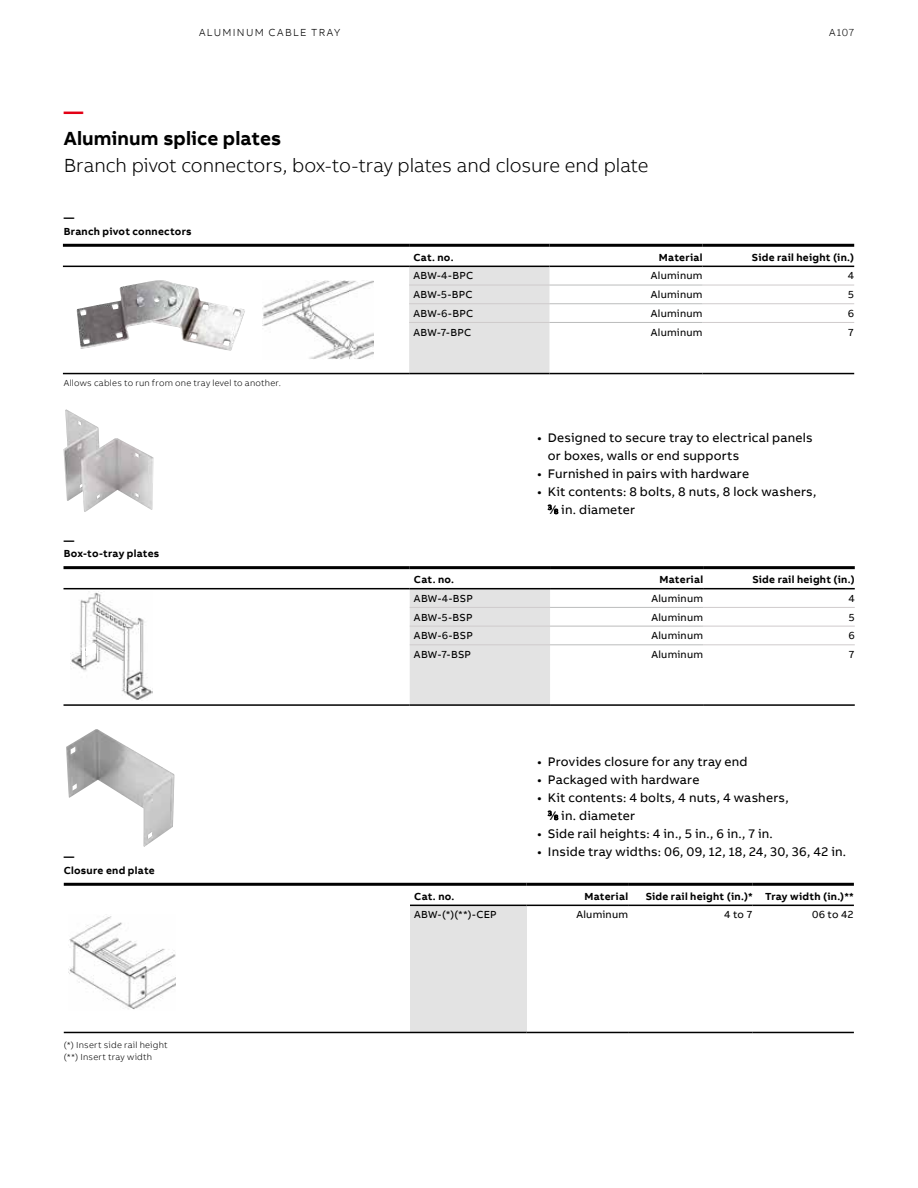
<style>
.page{position:relative;width:918px;height:1188px;background:#fff}
.page>*{position:absolute;margin:0;border:0;box-sizing:border-box;transform-origin:0 0}
.t1{font:300 19.5px "AB Bvoice";letter-spacing:-.005em;color:#000}
.t2{font:700 19.5px "AB Bvoice";letter-spacing:.005em;color:#000}
.t3{font:700 19.5px "AB Bvoice";color:#e30015}
.t4{font:12.75px/18px "AB Bvoice";letter-spacing:.015em;color:#000}
.t5{font:10.5px "AB Bvoice";letter-spacing:.02em;color:#000}
.t6{font:700 10.5px/13.5px "AB Bvoice";letter-spacing:.025em;color:#000}
.t7{font:300 10.5px "AB Bvoice";letter-spacing:.12em;color:#000}
.t8{font:300 9px/12px "AB Bvoice";letter-spacing:.025em;color:#000}
.s1{font-size:7.05px}
</style>
<div class="page">
<div style="left:409px;top:267px;width:140px;height:106px;background:#e3e3e3"></div>
<hr style="left:409px;top:285px;width:140px;height:1px;background:#cfcbcc">
<hr style="left:703px;top:285px;width:151px;height:1px;background:#cfcbcc">
<hr style="left:409px;top:303px;width:140px;height:1px;background:#cfcbcc">
<hr style="left:703px;top:303px;width:151px;height:1px;background:#cfcbcc">
<hr style="left:409px;top:322px;width:140px;height:1px;background:#cfcbcc">
<hr style="left:703px;top:322px;width:151px;height:1px;background:#cfcbcc">
<hr style="left:549px;top:266px;width:154px;height:1px;background:#000">
<hr style="left:549px;top:373px;width:154px;height:1px;background:#000">
<hr style="left:549px;top:285px;width:154px;height:1px;background:#bbbcbc">
<hr style="left:549px;top:303px;width:154px;height:1px;background:#bbbcbc">
<hr style="left:549px;top:322px;width:154px;height:1px;background:#bbbcbc">
<hr style="left:63px;top:244px;width:346px;height:3px;background:#000">
<hr style="left:409px;top:244px;width:140px;height:3px;background:#000">
<hr style="left:549px;top:244px;width:154px;height:3px;background:#000">
<hr style="left:703px;top:244px;width:151px;height:3px;background:#000">
<hr style="left:409px;top:266px;width:140px;height:1px;background:#000">
<hr style="left:703px;top:266px;width:151px;height:1px;background:#000">
<hr style="left:63px;top:266px;width:346px;height:1px;background:#000">
<hr style="left:63px;top:373px;width:346px;height:1px;background:#000">
<hr style="left:409px;top:373px;width:140px;height:1px;background:#000">
<hr style="left:703px;top:373px;width:151px;height:1px;background:#000">
<div style="left:410px;top:905px;width:117px;height:127px;background:#e3e3e3"></div>
<hr style="left:410px;top:883px;width:117px;height:3px;background:#000">
<hr style="left:527px;top:883px;width:101px;height:3px;background:#000">
<hr style="left:628px;top:883px;width:125px;height:3px;background:#000">
<hr style="left:753px;top:883px;width:101px;height:3px;background:#000">
<hr style="left:410px;top:905px;width:117px;height:1px;background:#000">
<hr style="left:628px;top:905px;width:125px;height:1px;background:#000">
<hr style="left:527px;top:905px;width:101px;height:1px;background:#000">
<hr style="left:753px;top:905px;width:101px;height:1px;background:#000">
<hr style="left:64px;top:883px;width:346px;height:3px;background:#000">
<hr style="left:64px;top:1032px;width:346px;height:1px;background:#000">
<hr style="left:410px;top:1032px;width:117px;height:1px;background:#000">
<hr style="left:527px;top:1032px;width:101px;height:1px;background:#000">
<hr style="left:628px;top:1032px;width:125px;height:1px;background:#000">
<hr style="left:753px;top:1032px;width:101px;height:1px;background:#000">
<img style="left:66px;top:729px;width:108px;height:118px">
<img style="left:69px;top:916px;width:107px;height:93px">
<img style="left:77px;top:280px;width:168px;height:71px">
<img style="left:263px;top:281px;width:111px;height:78px">
<div style="left:410px;top:589px;width:140px;height:115px;background:#e3e3e3"></div>
<hr style="left:410px;top:607px;width:140px;height:1px;background:#cfcbcc">
<hr style="left:703px;top:607px;width:152px;height:1px;background:#cfcbcc">
<hr style="left:410px;top:626px;width:140px;height:1px;background:#cfcbcc">
<hr style="left:703px;top:626px;width:152px;height:1px;background:#cfcbcc">
<hr style="left:410px;top:644px;width:140px;height:1px;background:#cfcbcc">
<hr style="left:703px;top:644px;width:152px;height:1px;background:#cfcbcc">
<hr style="left:64px;top:566px;width:346px;height:3px;background:#000">
<hr style="left:410px;top:566px;width:140px;height:3px;background:#000">
<hr style="left:550px;top:566px;width:153px;height:3px;background:#000">
<hr style="left:703px;top:566px;width:152px;height:3px;background:#000">
<hr style="left:410px;top:588px;width:140px;height:1px;background:#000">
<hr style="left:703px;top:588px;width:152px;height:1px;background:#000">
<hr style="left:64px;top:588px;width:346px;height:1px;background:#000">
<hr style="left:64px;top:704px;width:346px;height:2px;background:#000">
<hr style="left:410px;top:704px;width:140px;height:2px;background:#000">
<hr style="left:703px;top:704px;width:152px;height:2px;background:#000">
<hr style="left:550px;top:588px;width:153px;height:1px;background:#000">
<hr style="left:550px;top:704px;width:153px;height:2px;background:#000">
<hr style="left:550px;top:607px;width:153px;height:1px;background:#bbbcbc">
<hr style="left:550px;top:626px;width:153px;height:1px;background:#bbbcbc">
<hr style="left:550px;top:644px;width:153px;height:1px;background:#bbbcbc">
<img style="left:71px;top:591px;width:82px;height:109px">
<svg style="left:81px;top:643px;width:16px;height:23px"></svg>
<img style="left:64px;top:409px;width:89px;height:103px">
<p class="t7" style="left:199px;top:26px;width:143px">ALUMINUM CABLE TRAY</p>
<h1 class="t3" style="left:64px;top:99px;width:21px">—</h1>
<h1 class="t2" style="left:64px;top:126px;width:219px">Aluminum splice plates</h1>
<h1 class="t1" style="left:64px;top:154px;width:586px">Branch pivot connectors, box-to-tray plates and closure end plate</h1>
<p class="t6" style="left:64px;top:211px;width:129px">—<br>Branch pivot connectors</p>
<p class="t7" style="left:829px;top:26px;width:27px">A107</p>
<p class="t8" style="left:64px;top:377px;width:219px">Allows cables to run from one tray level to another.</p>
<p class="t6" style="left:64px;top:533px;width:97px">—<br>Box-to-tray plates</p>
<p class="t6" style="left:64px;top:850px;width:92px">—<br>Closure end plate</p>
<p class="t8" style="left:64px;top:1038px;width:105px">(*) Insert side rail height (**) Insert tray width</p>
<p class="t6" style="left:413px;top:250px;width:42px">Cat. no.</p>
<p class="t6" style="left:659px;top:250px;width:45px">Material</p>
<p class="t6" style="left:752px;top:250px;width:104px">Side rail height (in.)</p>
<p class="t5" style="left:413px;top:270px;width:61px">ABW-4-BPC</p>
<p class="t5" style="left:651px;top:270px;width:53px">Aluminum</p>
<p class="t5" style="left:848px;top:270px;width:8px">4</p>
<p class="t5" style="left:413px;top:288px;width:61px">ABW-5-BPC</p>
<p class="t5" style="left:651px;top:288px;width:53px">Aluminum</p>
<p class="t5" style="left:848px;top:288px;width:8px">5</p>
<p class="t5" style="left:413px;top:307px;width:61px">ABW-6-BPC</p>
<p class="t5" style="left:651px;top:307px;width:53px">Aluminum</p>
<p class="t5" style="left:848px;top:307px;width:8px">6</p>
<p class="t5" style="left:413px;top:326px;width:59px">ABW-7-BPC</p>
<p class="t5" style="left:651px;top:326px;width:53px">Aluminum</p>
<p class="t5" style="left:848px;top:326px;width:8px">7</p>
<p class="t4" style="left:548px;top:429px;width:266px;text-indent:-11px">• Designed to secure tray to electrical panels or boxes, walls or end supports</p>
<p class="t4" style="left:537px;top:465px;width:213px">• Furnished in pairs with hardware</p>
<p class="t4" style="left:548px;top:483px;width:270px;text-indent:-11px">• Kit contents: 8 bolts, 8 nuts, 8 lock washers,<br><sup>3</sup>⁄<span class="s1">8</span> in. diameter</p>
<p class="t6" style="left:414px;top:573px;width:42px">Cat. no.</p>
<p class="t6" style="left:659px;top:573px;width:45px">Material</p>
<p class="t6" style="left:752px;top:573px;width:104px">Side rail height (in.)</p>
<p class="t5" style="left:414px;top:592px;width:60px">ABW-4-BSP</p>
<p class="t5" style="left:651px;top:592px;width:53px">Aluminum</p>
<p class="t5" style="left:849px;top:592px;width:8px">4</p>
<p class="t5" style="left:414px;top:611px;width:60px">ABW-5-BSP</p>
<p class="t5" style="left:651px;top:611px;width:53px">Aluminum</p>
<p class="t5" style="left:849px;top:611px;width:8px">5</p>
<p class="t5" style="left:414px;top:629px;width:60px">ABW-6-BSP</p>
<p class="t5" style="left:651px;top:629px;width:53px">Aluminum</p>
<p class="t5" style="left:849px;top:629px;width:8px">6</p>
<p class="t5" style="left:414px;top:648px;width:58px">ABW-7-BSP</p>
<p class="t5" style="left:651px;top:648px;width:53px">Aluminum</p>
<p class="t5" style="left:849px;top:648px;width:8px">7</p>
<p class="t4" style="left:537px;top:753px;width:212px">• Provides closure for any tray end</p>
<p class="t4" style="left:537px;top:771px;width:164px">• Packaged with hardware</p>
<p class="t4" style="left:548px;top:789px;width:242px;text-indent:-11px">• Kit contents: 4 bolts, 4 nuts, 4 washers,<br><sup>3</sup>⁄<span class="s1">8</span> in. diameter</p>
<p class="t4" style="left:537px;top:825px;width:237px">• Side rail heights: 4 in., 5 in., 6 in., 7 in.</p>
<p class="t4" style="left:537px;top:843px;width:310px">• Inside tray widths: 06, 09, 12, 18, 24, 30, 36, 42 in.</p>
<p class="t6" style="left:414px;top:889px;width:42px">Cat. no.</p>
<p class="t6" style="left:584px;top:889px;width:45px">Material</p>
<p class="t6" style="left:646px;top:889px;width:210px">Side rail height (in.)* Tray width (in.)**</p>
<p class="t5" style="left:414px;top:909px;width:84px">ABW-(*)(**)-CEP</p>
<p class="t5" style="left:576px;top:909px;width:53px">Aluminum</p>
<p class="t5" style="left:724px;top:909px;width:30px">4 to 7</p>
<p class="t5" style="left:812px;top:909px;width:43px">06 to 42</p>
</div>
